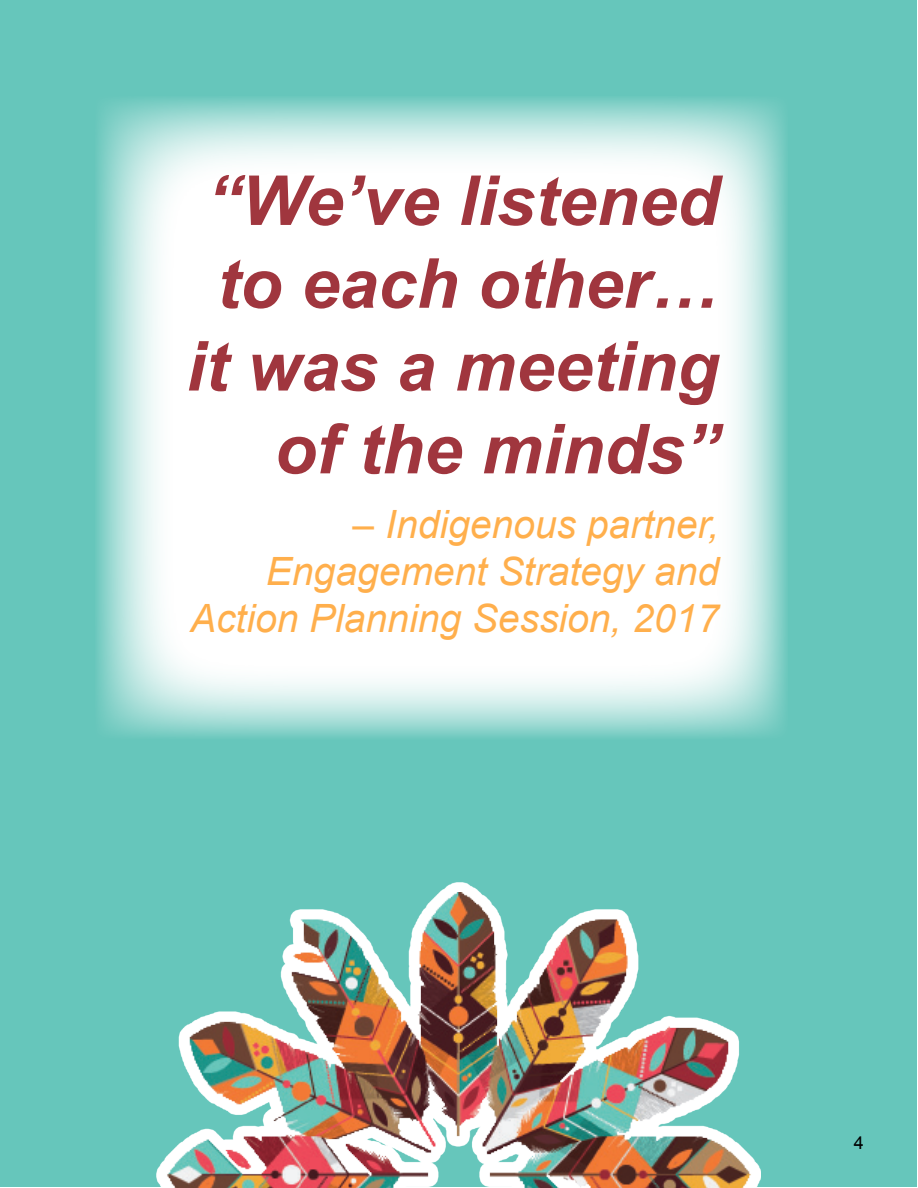
<style>
.page{position:relative;width:918px;height:1188px;background:#fff}
.page>*{position:absolute;margin:0;border:0;box-sizing:border-box;transform-origin:0 0}
.t1{font:italic 700 69px/82.8px "Arial";color:#a0363e;text-align:right}
.t2{font:italic 39px/46.8px "Arial";color:#ffaf4c;text-align:right}
.t3{font:18px "Arial";color:#000}
</style>
<div class="page">
<div style="left:1px;top:1px;width:916px;height:1186px;background:#66c6bb"></div>
<svg style="left:97px;top:98px;width:689px;height:639px;fill:#fff"></svg>
<img style="left:156px;top:893px;width:605px;height:295px">
<p class="t1" style="left:186px;top:161px;width:535px">“We’ve listened to each other… it was a meeting of the minds”</p>
<p class="t2" style="left:190px;top:502px;width:531px">– Indigenous partner,<br>Engagement Strategy and<br>Action Planning Session, 2017</p>
<p class="t3" style="left:854px;top:1131px;width:12px">4</p>
</div>
